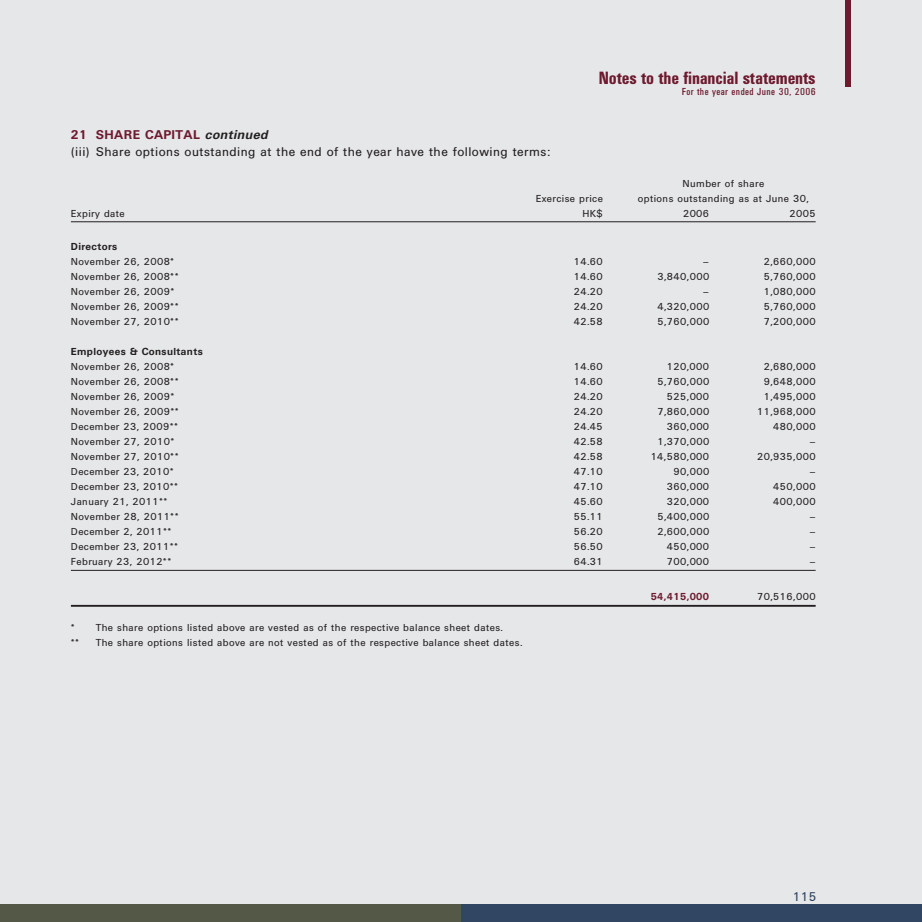
<style>
.page{position:relative;width:922px;height:922px;background:#fff}
.page>*{position:absolute;margin:0;border:0;box-sizing:border-box;transform-origin:0 0}
.t1{font:700 17.5px "Univers Condensed BQ";letter-spacing:-.005em;color:#6e1a2e}
.t2{font:12.5px/16.6px "Univers BQ";letter-spacing:.035em;color:#231f20}
.t3{font:12.5px "Univers BQ";color:#304663}
.t4{font:10px/15px "Univers BQ";letter-spacing:.04em;color:#231f20}
.t5{font:700 10px "Univers BQ";letter-spacing:.04em;color:#231f20}
.t6{font:10px "Univers Condensed BQ";letter-spacing:.035em;color:#6e1a2e}
.t7{font:700 10px "Univers BQ";letter-spacing:.04em;color:#6e1a2e}
.s1{font-weight:700;color:#6e1a2e}
.s2{font-weight:700;font-style:italic}
</style>
<div class="page">
<div style="left:0;top:0;width:921px;height:921px;background:#e6e7e9"></div>
<div style="left:0;top:904px;width:461px;height:17px;background:#535946"></div>
<div style="left:461px;top:904px;width:460px;height:17px;background:#304663"></div>
<div style="left:845px;top:0;width:5px;height:87px;background:#6e1a2e"></div>
<hr style="left:71px;top:221px;width:744px;height:1px;background:#231f20">
<hr style="left:71px;top:570px;width:744px;height:1px;background:#231f20">
<hr style="left:71px;top:604px;width:744px;height:2px;background:#231f20">
<p class="t2" style="left:71px;top:128px;width:481px"><span class="s1">21 SHARE CAPITAL</span> <span class="s2">continued<br></span>(iii) Share options outstanding at the end of the year have the following terms:</p>
<h1 class="t1" style="left:598px;top:71px;width:218px">Notes to the financial statements</h1>
<p class="t6" style="left:681px;top:88px;width:135px">For the year ended June 30, 2006</p>
<p class="t4" style="left:682px;top:176px;width:83px">Number of share</p>
<p class="t4" style="left:535px;top:191px;width:69px">Exercise price</p>
<p class="t4" style="left:637px;top:191px;width:173px">options outstanding as at June 30,</p>
<p class="t4" style="left:71px;top:206px;width:55px">Expiry date</p>
<p class="t4" style="left:582px;top:206px;width:22px">HK$</p>
<p class="t4" style="left:682px;top:206px;width:28px">2006</p>
<p class="t4" style="left:789px;top:206px;width:28px">2005</p>
<p class="t5" style="left:71px;top:242px;width:48px">Directors</p>
<p class="t4" style="left:71px;top:255px;width:105px">November 26, 2008*</p>
<p class="t4" style="left:573px;top:255px;width:31px">14.60</p>
<p class="t4" style="left:702px;top:255px;width:8px">–</p>
<p class="t4" style="left:763px;top:255px;width:53px">2,660,000</p>
<p class="t4" style="left:71px;top:270px;width:109px">November 26, 2008**</p>
<p class="t4" style="left:573px;top:270px;width:31px">14.60</p>
<p class="t4" style="left:657px;top:270px;width:53px">3,840,000</p>
<p class="t4" style="left:763px;top:270px;width:53px">5,760,000</p>
<p class="t4" style="left:71px;top:285px;width:105px">November 26, 2009*</p>
<p class="t4" style="left:573px;top:285px;width:31px">24.20</p>
<p class="t4" style="left:702px;top:285px;width:8px">–</p>
<p class="t4" style="left:763px;top:285px;width:53px">1,080,000</p>
<p class="t4" style="left:71px;top:300px;width:109px">November 26, 2009**</p>
<p class="t4" style="left:573px;top:300px;width:31px">24.20</p>
<p class="t4" style="left:657px;top:300px;width:53px">4,320,000</p>
<p class="t4" style="left:763px;top:300px;width:53px">5,760,000</p>
<p class="t4" style="left:71px;top:315px;width:109px">November 27, 2010**</p>
<p class="t4" style="left:573px;top:315px;width:31px">42.58</p>
<p class="t4" style="left:657px;top:315px;width:53px">5,760,000</p>
<p class="t4" style="left:763px;top:315px;width:53px">7,200,000</p>
<p class="t5" style="left:71px;top:347px;width:133px">Employees &amp; Consultants</p>
<p class="t4" style="left:71px;top:360px;width:105px">November 26, 2008*</p>
<p class="t4" style="left:573px;top:360px;width:31px">14.60</p>
<p class="t4" style="left:666px;top:360px;width:44px">120,000</p>
<p class="t4" style="left:763px;top:360px;width:53px">2,680,000</p>
<p class="t4" style="left:71px;top:375px;width:109px">November 26, 2008**</p>
<p class="t4" style="left:573px;top:375px;width:31px">14.60</p>
<p class="t4" style="left:657px;top:375px;width:53px">5,760,000</p>
<p class="t4" style="left:763px;top:375px;width:53px">9,648,000</p>
<p class="t4" style="left:71px;top:390px;width:105px">November 26, 2009*</p>
<p class="t4" style="left:573px;top:390px;width:31px">24.20</p>
<p class="t4" style="left:666px;top:390px;width:44px">525,000</p>
<p class="t4" style="left:763px;top:390px;width:53px">1,495,000</p>
<p class="t4" style="left:71px;top:405px;width:109px">November 26, 2009**</p>
<p class="t4" style="left:573px;top:405px;width:31px">24.20</p>
<p class="t4" style="left:657px;top:405px;width:53px">7,860,000</p>
<p class="t4" style="left:756px;top:405px;width:60px">11,968,000</p>
<p class="t4" style="left:71px;top:420px;width:109px">December 23, 2009**</p>
<p class="t4" style="left:573px;top:420px;width:31px">24.45</p>
<p class="t4" style="left:666px;top:420px;width:44px">360,000</p>
<p class="t4" style="left:773px;top:420px;width:44px">480,000</p>
<p class="t4" style="left:71px;top:435px;width:105px">November 27, 2010*</p>
<p class="t4" style="left:573px;top:435px;width:31px">42.58</p>
<p class="t4" style="left:657px;top:435px;width:53px">1,370,000</p>
<p class="t4" style="left:809px;top:435px;width:8px">–</p>
<p class="t4" style="left:71px;top:450px;width:109px">November 27, 2010**</p>
<p class="t4" style="left:573px;top:450px;width:31px">42.58</p>
<p class="t4" style="left:650px;top:450px;width:60px">14,580,000</p>
<p class="t4" style="left:756px;top:450px;width:60px">20,935,000</p>
<p class="t4" style="left:71px;top:465px;width:104px">December 23, 2010*</p>
<p class="t4" style="left:573px;top:465px;width:31px">47.10</p>
<p class="t4" style="left:673px;top:465px;width:37px">90,000</p>
<p class="t4" style="left:809px;top:465px;width:8px">–</p>
<p class="t4" style="left:71px;top:480px;width:109px">December 23, 2010**</p>
<p class="t4" style="left:573px;top:480px;width:31px">47.10</p>
<p class="t4" style="left:666px;top:480px;width:44px">360,000</p>
<p class="t4" style="left:773px;top:480px;width:44px">450,000</p>
<p class="t4" style="left:71px;top:495px;width:98px">January 21, 2011**</p>
<p class="t4" style="left:573px;top:495px;width:31px">45.60</p>
<p class="t4" style="left:666px;top:495px;width:44px">320,000</p>
<p class="t4" style="left:773px;top:495px;width:44px">400,000</p>
<p class="t4" style="left:71px;top:510px;width:109px">November 28, 2011**</p>
<p class="t4" style="left:573px;top:510px;width:31px">55.11</p>
<p class="t4" style="left:657px;top:510px;width:53px">5,400,000</p>
<p class="t4" style="left:809px;top:510px;width:8px">–</p>
<p class="t4" style="left:71px;top:525px;width:102px">December 2, 2011**</p>
<p class="t4" style="left:573px;top:525px;width:31px">56.20</p>
<p class="t4" style="left:657px;top:525px;width:53px">2,600,000</p>
<p class="t4" style="left:809px;top:525px;width:8px">–</p>
<p class="t4" style="left:71px;top:540px;width:109px">December 23, 2011**</p>
<p class="t4" style="left:573px;top:540px;width:31px">56.50</p>
<p class="t4" style="left:666px;top:540px;width:44px">450,000</p>
<p class="t4" style="left:809px;top:540px;width:8px">–</p>
<p class="t4" style="left:71px;top:555px;width:102px">February 23, 2012**</p>
<p class="t4" style="left:573px;top:555px;width:31px">64.31</p>
<p class="t4" style="left:666px;top:555px;width:44px">700,000</p>
<p class="t4" style="left:809px;top:555px;width:8px">–</p>
<p class="t7" style="left:650px;top:592px;width:60px">54,415,000</p>
<p class="t4" style="left:757px;top:589px;width:60px">70,516,000</p>
<p class="t4" style="left:71px;top:620px;width:433px">* The share options listed above are vested as of the respective balance sheet dates. **</p>
<p class="t4" style="left:96px;top:635px;width:428px">The share options listed above are not vested as of the respective balance sheet dates.</p>
<p class="t3" style="left:792px;top:891px;width:25px">115</p>
</div>
